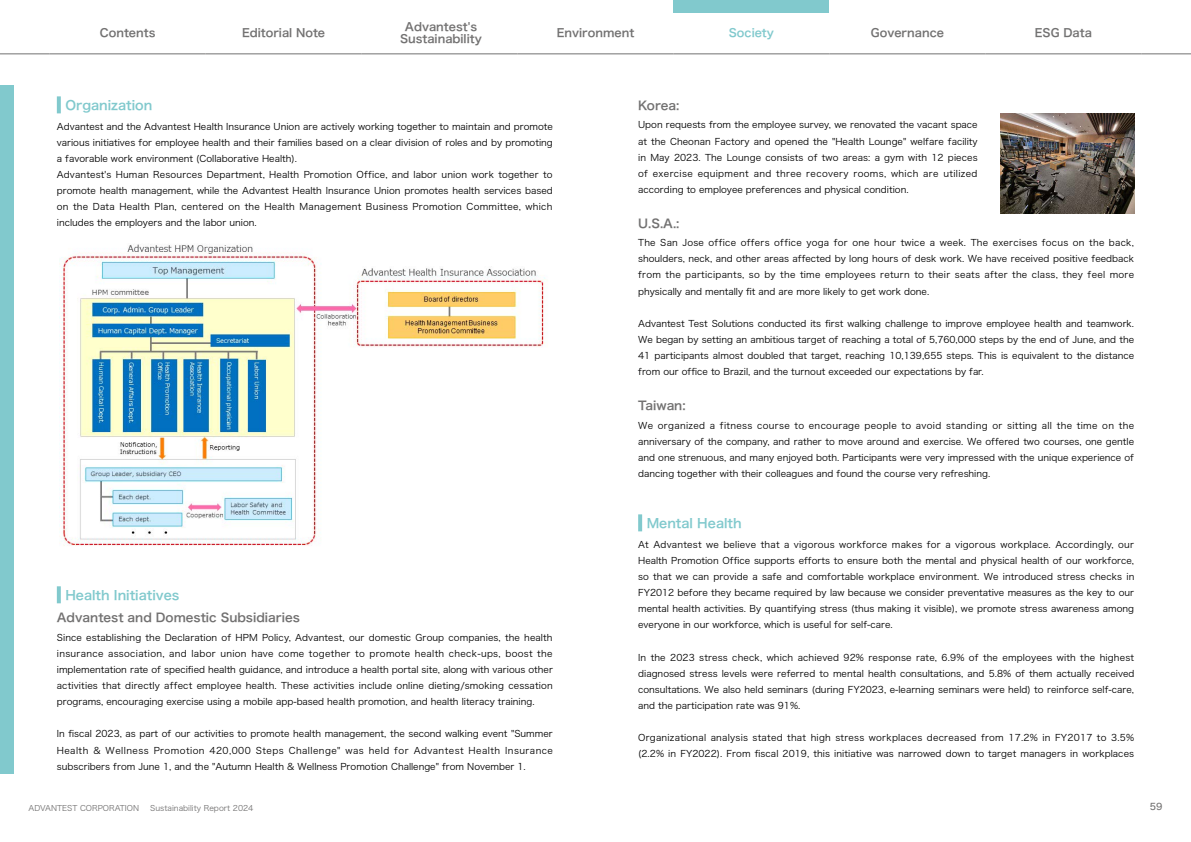
<style>
.page{position:relative;width:1191px;height:842px;background:#fff}
.page>*{position:absolute;margin:0;border:0;box-sizing:border-box;transform-origin:0 0}
.t1{font:12.8px "Hira Kaku Std W6";color:#81c9cd}
.t2{font:12px "Hira Kaku Std W6";color:#727171}
.t3{font:11.3px/12px "Hira Kaku Pro N W6";color:#727171;text-align:center}
.t4{font:11.3px "Hira Kaku Pro N W6";color:#81c9cd}
.t5{font:9.2px/16.1px "Hira Kaku Std W3";color:#000;text-align:justify}
.t6{font:9.2px/16.1px "Hira Kaku Std W3";letter-spacing:.025em;color:#000}
.t7{font:9.2px "Hira Kaku Std W5";color:#727171}
.t8{font:7.8px "Hira Kaku Std W3";color:#727171}
</style>
<div class="page">
<div style="left:0;top:85px;width:13px;height:689px;background:#81c9cd"></div>
<div style="left:673px;top:0;width:156px;height:12px;background:#81c9cd"></div>
<hr style="left:517px;top:54px;width:156px;height:1px;background:#727171">
<hr style="left:673px;top:54px;width:156px;height:1px;background:#727171">
<hr style="left:829px;top:54px;width:156px;height:1px;background:#727171">
<hr style="left:985px;top:54px;width:156px;height:1px;background:#727171">
<hr style="left:0;top:54px;width:50px;height:1px;background:#727171">
<hr style="left:50px;top:54px;width:156px;height:1px;background:#727171">
<hr style="left:206px;top:54px;width:155px;height:1px;background:#727171">
<hr style="left:361px;top:54px;width:156px;height:1px;background:#727171">
<hr style="left:1141px;top:54px;width:50px;height:1px;background:#727171">
<svg style="left:57px;top:96px;width:4px;height:17px"></svg>
<svg style="left:57px;top:586px;width:4px;height:17px"></svg>
<img style="left:59px;top:244px;width:486px;height:302px">
<svg style="left:638px;top:514px;width:4px;height:17px"></svg>
<img style="left:1000px;top:113px;width:134px;height:101px">
<p class="t3" style="left:100px;top:27px;width:57px">Contents</p>
<p class="t3" style="left:242px;top:27px;width:85px">Editorial Note</p>
<p class="t3" style="left:400px;top:21px;width:83px">Advantest's<br>Sustainability</p>
<p class="t3" style="left:557px;top:27px;width:79px">Environment</p>
<p class="t4" style="left:729px;top:23px;width:47px">Society</p>
<p class="t3" style="left:871px;top:27px;width:75px">Governance</p>
<p class="t3" style="left:1034px;top:27px;width:59px">ESG Data</p>
<h1 class="t1" style="left:65px;top:96px;width:89px">Organization</h1>
<p class="t5" style="left:57px;top:118px;width:497px;text-align:left">Advantest and the Advantest Health Insurance Union are actively working together to maintain and promote various initiatives for employee health and their families based on a clear division of roles and by promoting a favorable work environment (Collaborative Health).<br>Advantest's Human Resources Department, Health Promotion Office, and labor union work together to promote health management, while the Advantest Health Insurance Union promotes health services based on the Data Health Plan, centered on the Health Management Business Promotion Committee, which includes the employers and the labor union.</p>
<h1 class="t1" style="left:65px;top:586px;width:116px">Health Initiatives</h1>
<h2 class="t2" style="left:57px;top:608px;width:244px">Advantest and Domestic Subsidiaries</h2>
<p class="t5" style="left:57px;top:629px;width:497px">Since establishing the Declaration of HPM Policy, Advantest, our domestic Group companies, the health insurance association, and labor union have come together to promote health check-ups, boost the implementation rate of specified health guidance, and introduce a health portal site, along with various other activities that directly affect employee health. These activities include online dieting/smoking cessation programs, encouraging exercise using a mobile app-based health promotion, and health literacy training.</p>
<p class="t5" style="left:57px;top:726px;width:497px">In fiscal 2023, as part of our activities to promote health management, the second walking event "Summer Health &amp; Wellness Promotion 420,000 Steps Challenge" was held for Advantest Health Insurance subscribers from June 1, and the "Autumn Health &amp; Wellness Promotion Challenge" from November 1.</p>
<h2 class="t2" style="left:638px;top:96px;width:43px">Korea:</h2>
<p class="t5" style="left:638px;top:117px;width:341px">Upon requests from the employee survey, we renovated the vacant space at the Cheonan Factory and opened the "Health Lounge" welfare facility in May 2023. The Lounge consists of two areas: a gym with 12 pieces of exercise equipment and three recovery rooms, which are utilized according to employee preferences and physical condition.</p>
<h2 class="t2" style="left:638px;top:214px;width:43px">U.S.A.:</h2>
<p class="t5" style="left:638px;top:235px;width:497px">The San Jose office offers office yoga for one hour twice a week. The exercises focus on the back, shoulders, neck, and other areas affected by long hours of desk work. We have received positive feedback from the participants, so by the time employees return to their seats after the class, they feel more physically and mentally fit and are more likely to get work done.</p>
<p class="t5" style="left:638px;top:315px;width:497px">Advantest Test Solutions conducted its first walking challenge to improve employee health and teamwork.<br>We began by setting an ambitious target of reaching a total of 5,760,000 steps by the end of June, and the 41 participants almost doubled that target, reaching 10,139,655 steps. This is equivalent to the distance from our office to Brazil, and the turnout exceeded our expectations by far.</p>
<h2 class="t2" style="left:638px;top:396px;width:49px">Taiwan:</h2>
<p class="t5" style="left:638px;top:417px;width:497px">We organized a fitness course to encourage people to avoid standing or sitting all the time on the anniversary of the company, and rather to move around and exercise. We offered two courses, one gentle and one strenuous, and many enjoyed both. Participants were very impressed with the unique experience of dancing together with their colleagues and found the course very refreshing.</p>
<h1 class="t1" style="left:646px;top:514px;width:96px">Mental Health</h1>
<p class="t5" style="left:638px;top:536px;width:498px">At Advantest we believe that a vigorous workforce makes for a vigorous workplace. Accordingly, our Health Promotion Office supports efforts to ensure both the mental and physical health of our workforce, so that we can provide a safe and comfortable workplace environment. We introduced stress checks in FY2012 before they became required by law because we consider preventative measures as the key to our mental health activities. By quantifying stress (thus making it visible), we promote stress awareness among everyone in our workforce, which is useful for self-care.</p>
<p class="t5" style="left:638px;top:649px;width:498px">In the 2023 stress check, which achieved 92% response rate, 6.9% of the employees with the highest diagnosed stress levels were referred to mental health consultations, and 5.8% of them actually received consultations. We also held seminars (during FY2023, e-learning seminars were held) to reinforce self-care, and the participation rate was 91%.</p>
<p class="t6" style="left:638px;top:729px;width:497px">Organizational analysis stated that high stress workplaces decreased from 17.2% in FY2017 to 3.5% (2.2% in FY2022). From fiscal 2019, this initiative was narrowed down to target managers in workplaces</p>
<p class="t8" style="left:28px;top:802px;width:112px">ADVANTEST CORPORATION</p>
<p class="t8" style="left:150px;top:802px;width:105px">Sustainability Report 2024</p>
<p class="t7" style="left:1149px;top:800px;width:14px">59</p>
</div>
